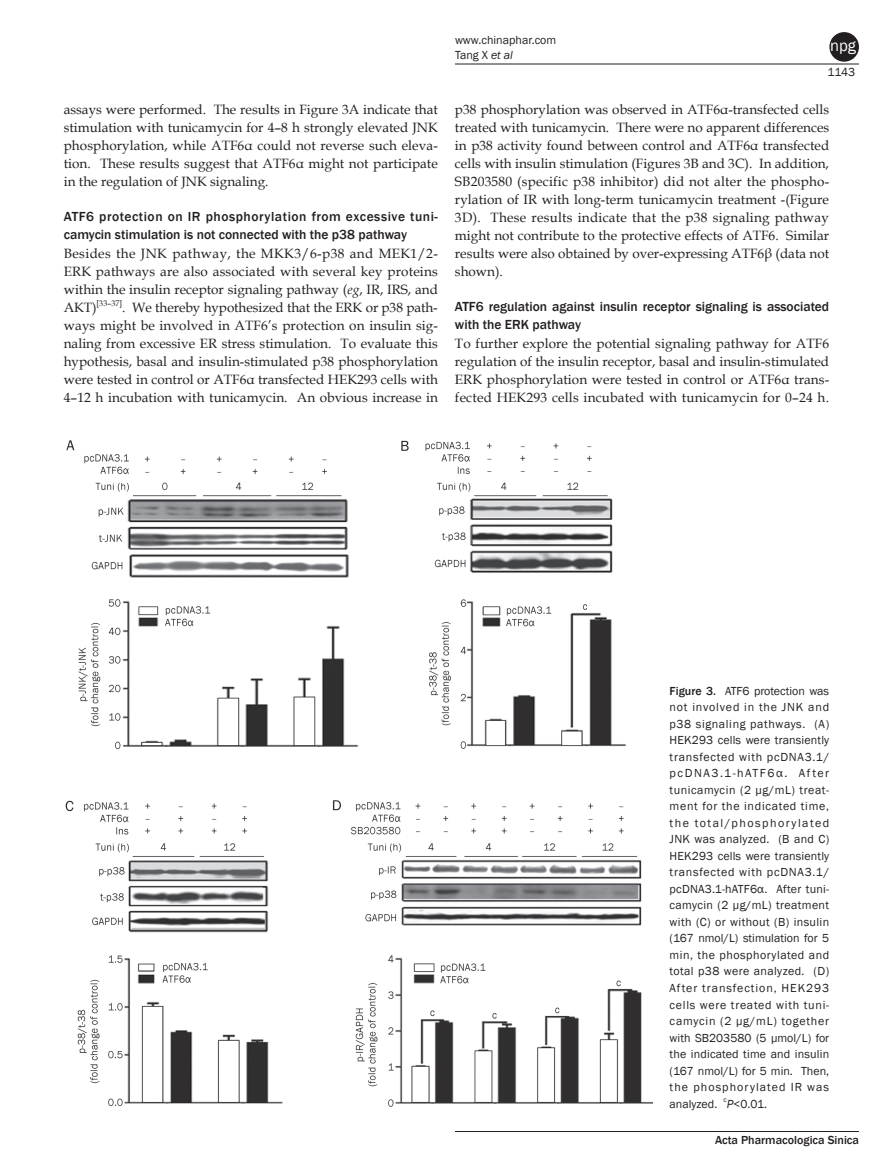
<style>
.page{position:relative;width:893px;height:1170px;background:#fff}
.page>*{position:absolute;margin:0;border:0;box-sizing:border-box;transform-origin:0 0}
.t1{font:16.5px "Franklin Gothic";color:#fff}
.t2{font:13.5px/18px "Book Antiqua";letter-spacing:.005em;color:#231f20;text-align:justify}
.t3{font:500 13.5px/18px "Franklin Gothic";color:#231f20}
.t4{font:12px/16.5px "Franklin Gothic";color:#231f20}
.t5{font:500 12px "Franklin Gothic";color:#231f20}
.s1{font-style:italic}
.s2{font-weight:500}
</style>
<div class="page">
<hr style="left:455px;top:64px;width:404px;height:1px;background:#231f20">
<hr style="left:455px;top:1131px;width:404px;height:1px;background:#231f20">
<div style="left:829px;top:32px;width:30px;height:30px;background:#231f20;border-radius:50%"></div>
<img style="left:65px;top:440px;width:588px;height:667px">
<p class="t2" style="left:64px;top:100px;width:376px">assays were performed. The results in Figure 3A indicate that stimulation with tunicamycin for 4–8 h strongly elevated JNK phosphorylation, while ATF6α could not reverse such eleva&shy;tion. These results suggest that ATF6α might not participate in the regulation of JNK signaling.</p>
<p class="t3" style="left:64px;top:208px;width:376px">ATF6 protection on IR phosphorylation from excessive tuni&shy;camycin stimulation is not connected with the p38 pathway</p>
<p class="t2" style="left:64px;top:244px;width:376px">Besides the JNK pathway, the MKK3/6-p38 and MEK1/2- ERK pathways are also associated with several key proteins within the insulin receptor signaling pathway (<span class="s1">eg</span>, IR, IRS, and AKT)<sup>[33–37]</sup>. We thereby hypothesized that the ERK or p38 path&shy;ways might be involved in ATF6’s protection on insulin sig&shy;naling from excessive ER stress stimulation. To evaluate this hypothesis, basal and insulin-stimulated p38 phosphorylation were tested in control or ATF6α transfected HEK293 cells with 4–12 h incubation with tunicamycin. An obvious increase in</p>
<p class="t4" style="left:455px;top:32px;width:103px;line-height:15px">www.chinaphar.com<br>Tang X <span class="s1">et al</span></p>
<p class="t1" style="left:830px;top:35px;width:27px">npg</p>
<p class="t4" style="left:828px;top:64px;width:29px">1143</p>
<p class="t2" style="left:455px;top:100px;width:376px">p38 phosphorylation was observed in ATF6α-transfected cells treated with tunicamycin. There were no apparent differences in p38 activity found between control and ATF6α transfected cells with insulin stimulation (Figures 3B and 3C). In addition, SB203580 (specific p38 inhibitor) did not alter the phospho&shy;rylation of IR with long-term tunicamycin treatment -(Figure 3D). These results indicate that the p38 signaling pathway might not contribute to the protective effects of ATF6. Similar results were also obtained by over-expressing ATF6β (data not shown).</p>
<p class="t3" style="left:455px;top:298px;width:376px">ATF6 regulation against insulin receptor signaling is associated with the ERK pathway</p>
<p class="t2" style="left:455px;top:334px;width:376px">To further explore the potential signaling pathway for ATF6 regulation of the insulin receptor, basal and insulin-stimulated ERK phosphorylation were tested in control or ATF6α trans&shy;fected HEK293 cells incubated with tunicamycin for 0–24 h.</p>
<p class="t4" style="left:670px;top:682px;width:161px;text-align:justify"><span class="s2">Figure 3.</span> ATF6 protection was not involved in the JNK and p38 signaling pathways. (A)<br>HEK293 cells were transiently transfected with pcDNA3.1/ pcDNA3.1-hATF6α. After tunicamycin (2 µg/mL) treat&shy;ment for the indicated time, the total/phosphorylated JNK was analyzed. (B and C)<br>HEK293 cells were transiently transfected with pcDNA3.1/ pcDNA3.1-hATF6α. After tuni&shy;camycin (2 µg/mL) treatment with (C) or without (B) insulin (167 nmol/L) stimulation for 5 min, the phosphorylated and total p38 were analyzed. (D)<br>After transfection, HEK293 cells were treated with tuni&shy;camycin (2 µg/mL) together with SB203580 (5 µmol/L) for the indicated time and insulin (167 nmol/L) for 5 min. Then, the phosphorylated IR was analyzed. <sup>c</sup><span class="s1">P</span>&lt;0.01.</p>
<p class="t5" style="left:715px;top:1132px;width:145px">Acta Pharmacologica Sinica</p>
</div>
